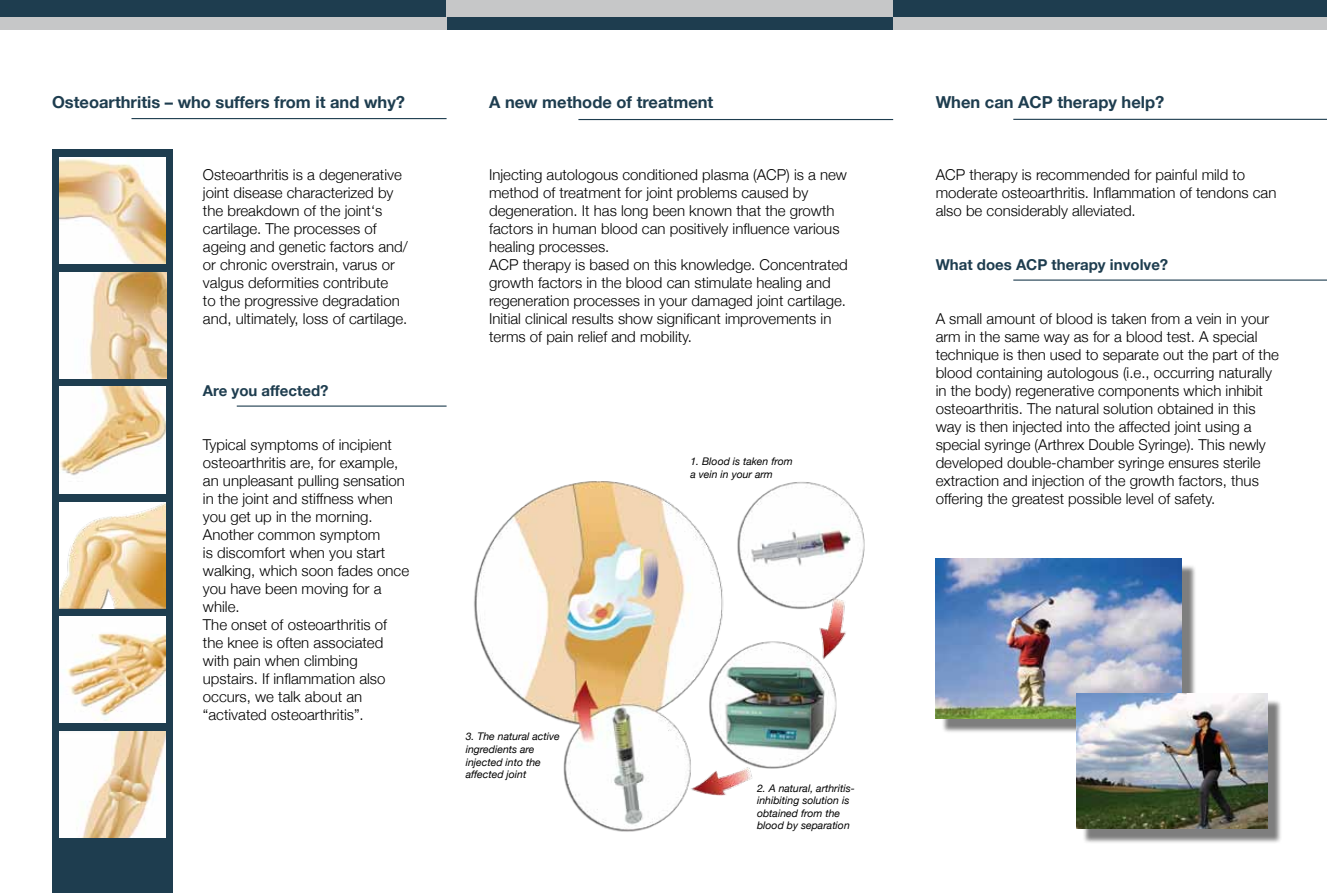
<style>
.page{position:relative;width:1327px;height:893px;background:#fff}
.page>*{position:absolute;margin:0;border:0;box-sizing:border-box;transform-origin:0 0}
.t1{font:700 16.5px "Helvetica Neue";color:#1e3d4f}
.t2{font:300 15px/18px "Helvetica Neue";color:#000}
.t3{font:700 15px "Helvetica Neue";color:#1e3d4f}
.t4{font:italic 10.5px/12.6px "Helvetica Neue";color:#000}
</style>
<div class="page">
<div style="left:52px;top:150px;width:121px;height:743px;background:#1e3d4f"></div>
<div style="left:941px;top:564px;width:256px;height:169px;background:#000;opacity:.51"></div>
<img style="left:1050px;top:558px;width:131px;height:161px">
<div style="left:1082px;top:700px;width:200px;height:144px;background:#000;opacity:.51"></div>
<img style="left:1076px;top:694px;width:191px;height:135px">
<img style="left:60px;top:387px;width:106px;height:106px">
<img style="left:60px;top:272px;width:106px;height:106px">
<img style="left:60px;top:157px;width:106px;height:107px">
<hr style="left:131px;top:118px;width:315px;height:1px;background:#1e3d4f">
<hr style="left:578px;top:119px;width:315px;height:1px;background:#1e3d4f">
<hr style="left:1013px;top:119px;width:314px;height:1px;background:#1e3d4f">
<img style="left:60px;top:502px;width:106px;height:107px">
<img style="left:60px;top:618px;width:106px;height:105px">
<img style="left:60px;top:731px;width:106px;height:107px">
<img style="left:474px;top:481px;width:576px;height:351px">
<div style="left:0;top:0;width:446px;height:21px;background:#1e3d4f"></div>
<div style="left:893px;top:0;width:434px;height:21px;background:#1e3d4f"></div>
<div style="left:446px;top:0;width:447px;height:23px;background:#c6c7c8"></div>
<div style="left:446px;top:17px;width:447px;height:13px;background:#1e3d4f"></div>
<hr style="left:237px;top:405px;width:209px;height:2px;background:#1e3d4f">
<hr style="left:1013px;top:280px;width:314px;height:1px;background:#1e3d4f">
<div style="left:0;top:17px;width:446px;height:13px;background:#c6c7c8"></div>
<div style="left:893px;top:17px;width:434px;height:13px;background:#c6c7c8"></div>
<p class="t1" style="left:52px;top:92px;width:354px">Osteoarthritis – who suffers from it and why?</p>
<p class="t1" style="left:489px;top:92px;width:226px">A new methode of treatment</p>
<p class="t1" style="left:935px;top:92px;width:230px">When can ACP therapy help?</p>
<p class="t2" style="left:203px;top:165px;width:206px">Osteoarthritis is a degenerative joint disease characterized by the breakdown of the joint‘s cartilage. The processes of ageing and genetic factors and/ or chronic overstrain, varus or valgus deformities contribute<br>to the progressive degradation and, ultimately, loss of cartilage.</p>
<p class="t2" style="left:489px;top:165px;width:360px">Injecting autologous conditioned plasma (ACP) is a new method of treatment for joint problems caused by degeneration. It has long been known that the growth factors in human blood can positively influence various healing processes.<br>ACP therapy is based on this knowledge. Concentrated growth factors in the blood can stimulate healing and regeneration processes in your damaged joint cartilage.<br>Initial clinical results show significant improvements in terms of pain relief and mobility.</p>
<p class="t2" style="left:935px;top:165px;width:342px">ACP therapy is recommended for painful mild to moderate osteoarthritis. Inflammation of tendons can also be considerably alleviated.</p>
<p class="t3" style="left:935px;top:255px;width:234px">What does ACP therapy involve?</p>
<p class="t2" style="left:935px;top:309px;width:345px">A small amount of blood is taken from a vein in your arm in the same way as for a blood test. A special technique is then used to separate out the part of the blood containing autologous (i.e., occurring naturally in the body) regenerative components which inhibit osteoarthritis. The natural solution obtained in this way is then injected into the affected joint using a special syringe (Arthrex Double Syringe). This newly developed double-chamber syringe ensures sterile extraction and injection of the growth factors, thus offering the greatest possible level of safety.</p>
<p class="t3" style="left:203px;top:381px;width:127px">Are you affected?</p>
<p class="t2" style="left:203px;top:435px;width:208px">Typical symptoms of incipient osteoarthritis are, for example, an unpleasant pulling sensation in the joint and stiffness when you get up in the morning.<br>Another common symptom<br>is discomfort when you start walking, which soon fades once you have been moving for a while.<br>The onset of osteoarthritis of the knee is often associated with pain when climbing upstairs. If inflammation also occurs, we talk about an “activated osteoarthritis”.</p>
<p class="t4" style="left:690px;top:455px;width:104px">1. Blood is taken from a vein in your arm</p>
<p class="t4" style="left:466px;top:730px;width:96px">3. The natural active ingredients are injected into the affected joint</p>
<p class="t4" style="left:757px;top:781px;width:99px">2. A natural, arthritis&shy;inhibiting solution is obtained from the blood by separation</p>
</div>
